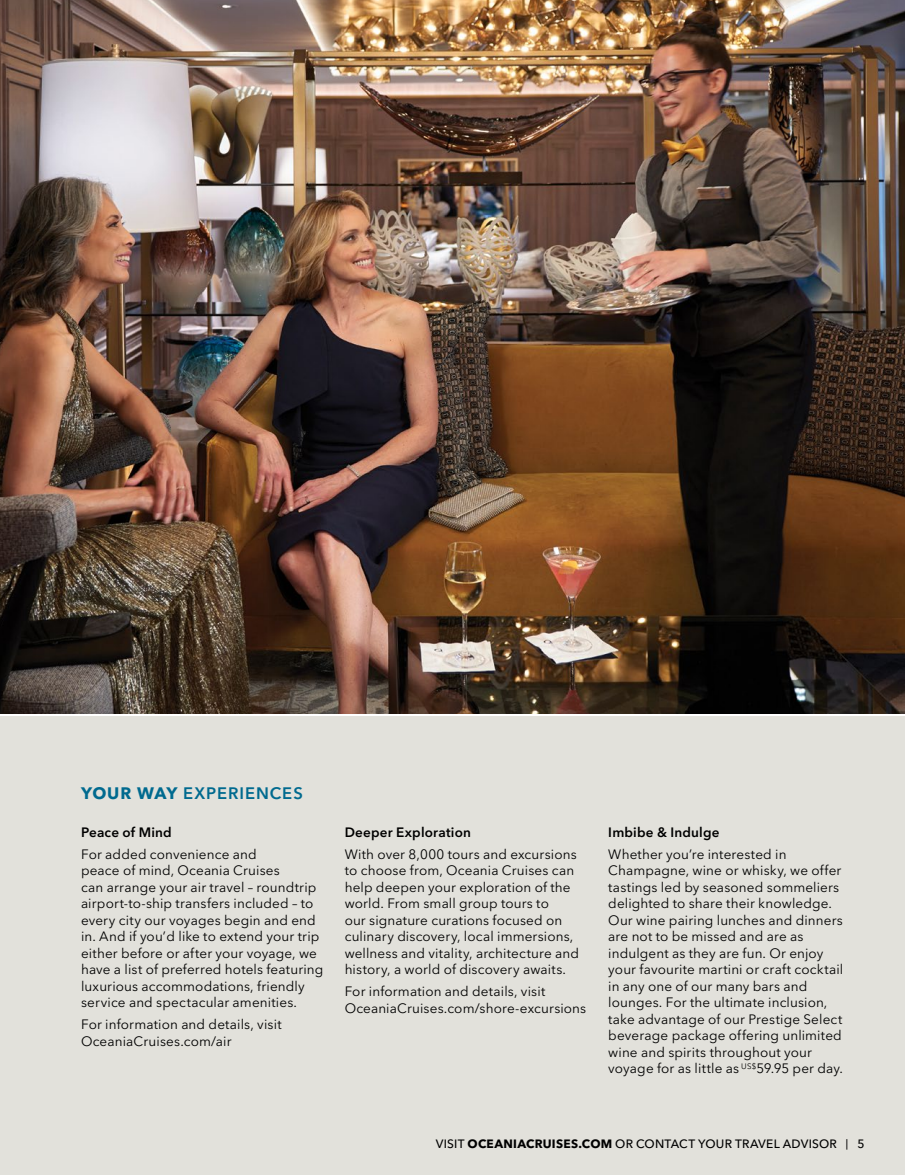
<style>
.page{position:relative;width:905px;height:1175px;background:#fff}
.page>*{position:absolute;margin:0;border:0;box-sizing:border-box;transform-origin:0 0}
.t1{font:600 16.5px "Avenir Next LT Pro";letter-spacing:.06em;color:#006a8f}
.t2{font:13.5px/16.5px "Avenir Next LT Pro";letter-spacing:.01em;color:#000}
.t3{font:600 13.5px "Avenir Next LT Pro";letter-spacing:.015em;color:#000}
.t4{font:500 12px "Avenir Next LT Pro";letter-spacing:.02em;color:#000}
.s1{font-weight:700}
.s2{font-size:10.5px}
</style>
<div class="page">
<div style="left:0;top:716px;width:904px;height:458px;background:#e2e1db"></div>
<img style="left:0;top:0;width:904px;height:714px">
<p class="t1" style="left:81px;top:786px;width:223px"><span class="s1">YOUR WAY</span> EXPERIENCES</p>
<p class="t3" style="left:81px;top:826px;width:92px">Peace of Mind</p>
<p class="t2" style="left:81px;top:845px;width:244px">For added convenience and<br>peace of mind, Oceania Cruises<br>can arrange your air travel – roundtrip airport-to-ship transfers included – to every city our voyages begin and end in. And if you’d like to extend your trip either before or after your voyage, we have a list of preferred hotels featuring luxurious accommodations, friendly service and spectacular amenities.</p>
<p class="t2" style="left:81px;top:1016px;width:202px">For information and details, visit<br>OceaniaCruises.com/air</p>
<p class="t3" style="left:344px;top:826px;width:128px">Deeper Exploration</p>
<p class="t2" style="left:344px;top:845px;width:236px">With over 8,000 tours and excursions to choose from, Oceania Cruises can help deepen your exploration of the world. From small group tours to<br>our signature curations focused on culinary discovery, local immersions, wellness and vitality, architecture and history, a world of discovery awaits.</p>
<p class="t2" style="left:344px;top:983px;width:243px">For information and details, visit<br>OceaniaCruises.com/shore-excursions</p>
<p class="t3" style="left:608px;top:826px;width:113px">Imbibe &amp; Indulge</p>
<p class="t2" style="left:608px;top:845px;width:236px">Whether you’re interested in Champagne, wine or whisky, we offer tastings led by seasoned sommeliers delighted to share their knowledge.<br>Our wine pairing lunches and dinners are not to be missed and are as indulgent as they are fun. Or enjoy your favourite martini or craft cocktail in any one of our many bars and lounges. For the ultimate inclusion, take advantage of our Prestige Select beverage package offering unlimited wine and spirits throughout your voyage for as little as <sup>US$</sup>59.95 per day.</p>
<p class="t4" style="left:436px;top:1138px;width:430px">VISIT <span class="s1">OCEANIACRUISES.COM</span> OR CONTACT YOUR TRAVEL ADVISOR <span class="s2">|</span> 5</p>
</div>
